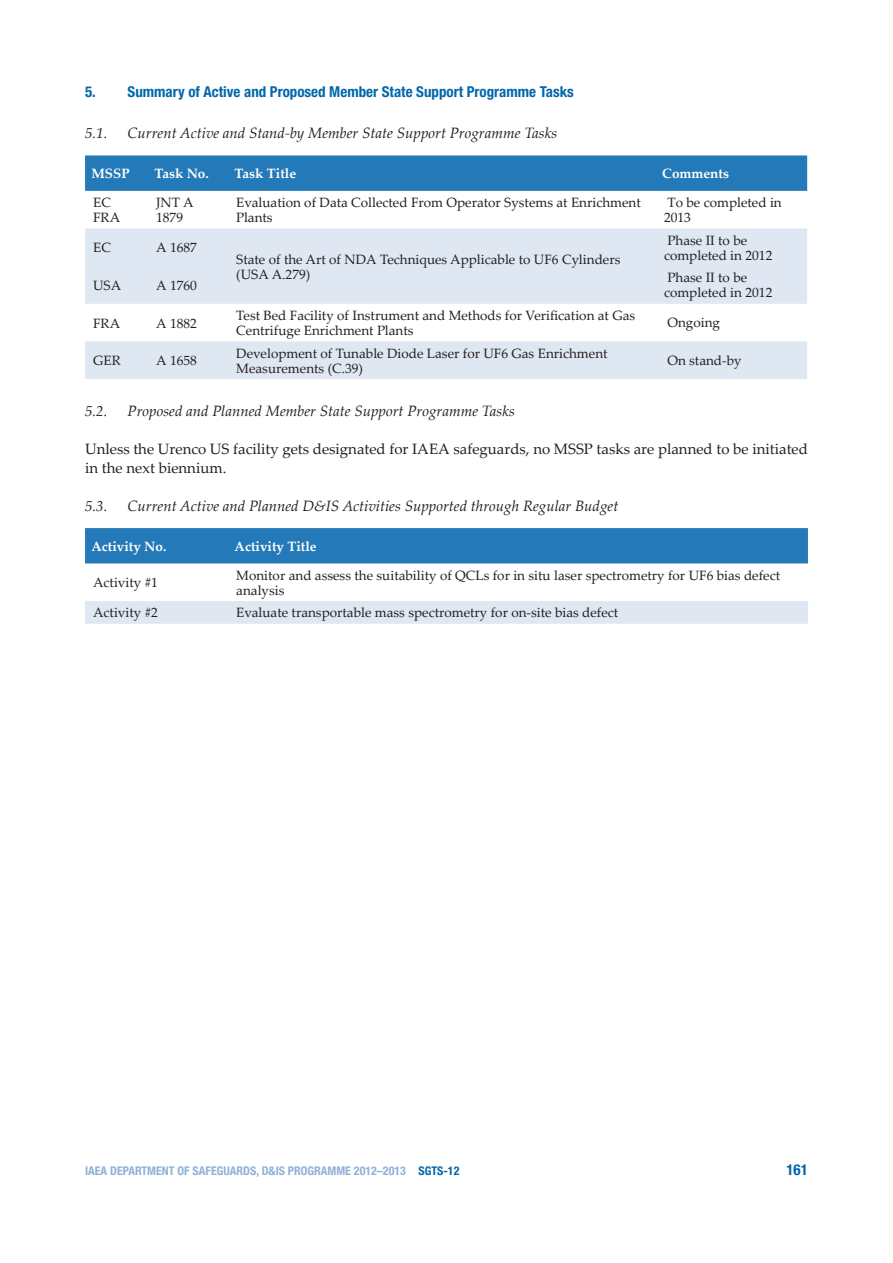
<style>
.page{position:relative;width:893px;height:1263px;background:#fff}
.page>*{position:absolute;margin:0;border:0;box-sizing:border-box;transform-origin:0 0}
.t1{font:italic 15px "Palatino Linotype";color:#231f20}
.t2{font:15px/19.5px "Palatino Linotype";color:#231f20}
.t3{font:700 condensed 15px "Helvetica Neue";color:#0067aa}
.t4{font:13.5px/15px "Palatino Linotype";color:#231f20}
.t5{font:700 13.5px "Palatino Linotype";color:#fff}
.t6{font:700 condensed 12px "Helvetica Neue";color:#8fb0d8}
.s1{color:#0067aa}
</style>
<div class="page">
<div style="left:85px;top:155px;width:722px;height:36px;background:#247ab8"></div>
<svg style="left:85px;top:228px;width:722px;height:151px;fill:#dfe7f3"></svg>
<div style="left:85px;top:528px;width:723px;height:35px;background:#247ab8"></div>
<div style="left:85px;top:601px;width:723px;height:23px;background:#dfe7f3"></div>
<p class="t3" style="left:85px;top:82px;width:490px">5. Summary of Active and Proposed Member State Support Programme Tasks</p>
<p class="t1" style="left:85px;top:122px;width:24px">5.1.</p>
<p class="t1" style="left:128px;top:122px;width:431px">Current Active and Stand-by Member State Support Programme Tasks</p>
<p class="t5" style="left:91px;top:164px;width:40px">MSSP</p>
<p class="t5" style="left:154px;top:164px;width:56px">Task No.</p>
<p class="t5" style="left:235px;top:164px;width:63px">Task Title</p>
<p class="t5" style="left:662px;top:164px;width:68px">Comments</p>
<p class="t4" style="left:93px;top:194px;width:29px">EC<br>FRA</p>
<p class="t4" style="left:156px;top:194px;width:39px">JNT A<br>1879</p>
<p class="t4" style="left:236px;top:194px;width:406px">Evaluation of Data Collected From Operator Systems at Enrichment<br>Plants</p>
<p class="t4" style="left:664px;top:194px;width:119px">To be completed in<br>2013</p>
<p class="t4" style="left:93px;top:240px;width:19px">EC</p>
<p class="t4" style="left:156px;top:240px;width:42px">A 1687</p>
<p class="t4" style="left:236px;top:251px;width:386px">State of the Art of NDA Techniques Applicable to UF6 Cylinders (USA A.279)</p>
<p class="t4" style="left:664px;top:232px;width:110px">Phase II to be completed in 2012</p>
<p class="t4" style="left:93px;top:277px;width:30px">USA</p>
<p class="t4" style="left:156px;top:277px;width:42px">A 1760</p>
<p class="t4" style="left:664px;top:270px;width:110px">Phase II to be completed in 2012</p>
<p class="t4" style="left:93px;top:315px;width:29px">FRA</p>
<p class="t4" style="left:156px;top:315px;width:42px">A 1882</p>
<p class="t4" style="left:236px;top:307px;width:400px">Test Bed Facility of Instrument and Methods for Verification at Gas<br>Centrifuge Enrichment Plants</p>
<p class="t4" style="left:667px;top:315px;width:54px">Ongoing</p>
<p class="t4" style="left:93px;top:352px;width:29px">GER</p>
<p class="t4" style="left:156px;top:352px;width:42px">A 1658</p>
<p class="t4" style="left:236px;top:345px;width:373px">Development of Tunable Diode Laser for UF6 Gas Enrichment<br>Measurements (C.39)</p>
<p class="t4" style="left:667px;top:352px;width:76px">On stand-by</p>
<p class="t1" style="left:85px;top:400px;width:24px">5.2.</p>
<p class="t1" style="left:128px;top:400px;width:389px">Proposed and Planned Member State Support Programme Tasks</p>
<p class="t2" style="left:85px;top:438px;width:724px">Unless the Urenco US facility gets designated for IAEA safeguards, no MSSP tasks are planned to be initiated in the next biennium.</p>
<p class="t1" style="left:85px;top:495px;width:24px">5.3.</p>
<p class="t1" style="left:128px;top:495px;width:492px">Current Active and Planned D&amp;IS Activities Supported through Regular Budget</p>
<p class="t5" style="left:91px;top:536px;width:76px">Activity No.</p>
<p class="t5" style="left:235px;top:536px;width:84px">Activity Title</p>
<p class="t4" style="left:93px;top:575px;width:66px">Activity #1</p>
<p class="t4" style="left:236px;top:567px;width:545px">Monitor and assess the suitability of QCLs for in situ laser spectrometry for UF6 bias defect analysis</p>
<p class="t4" style="left:93px;top:605px;width:66px">Activity #2</p>
<p class="t4" style="left:236px;top:605px;width:383px">Evaluate transportable mass spectrometry for on-site bias defect</p>
<p class="t6" style="left:85px;top:1164px;width:376px">IAEA DEPARTMENT OF SAFEGUARDS, D&amp;IS PROGRAMME 2012–2013 <span class="s1">SGTS-12</span></p>
<p class="t3" style="left:786px;top:1161px;width:23px">161</p>
</div>
